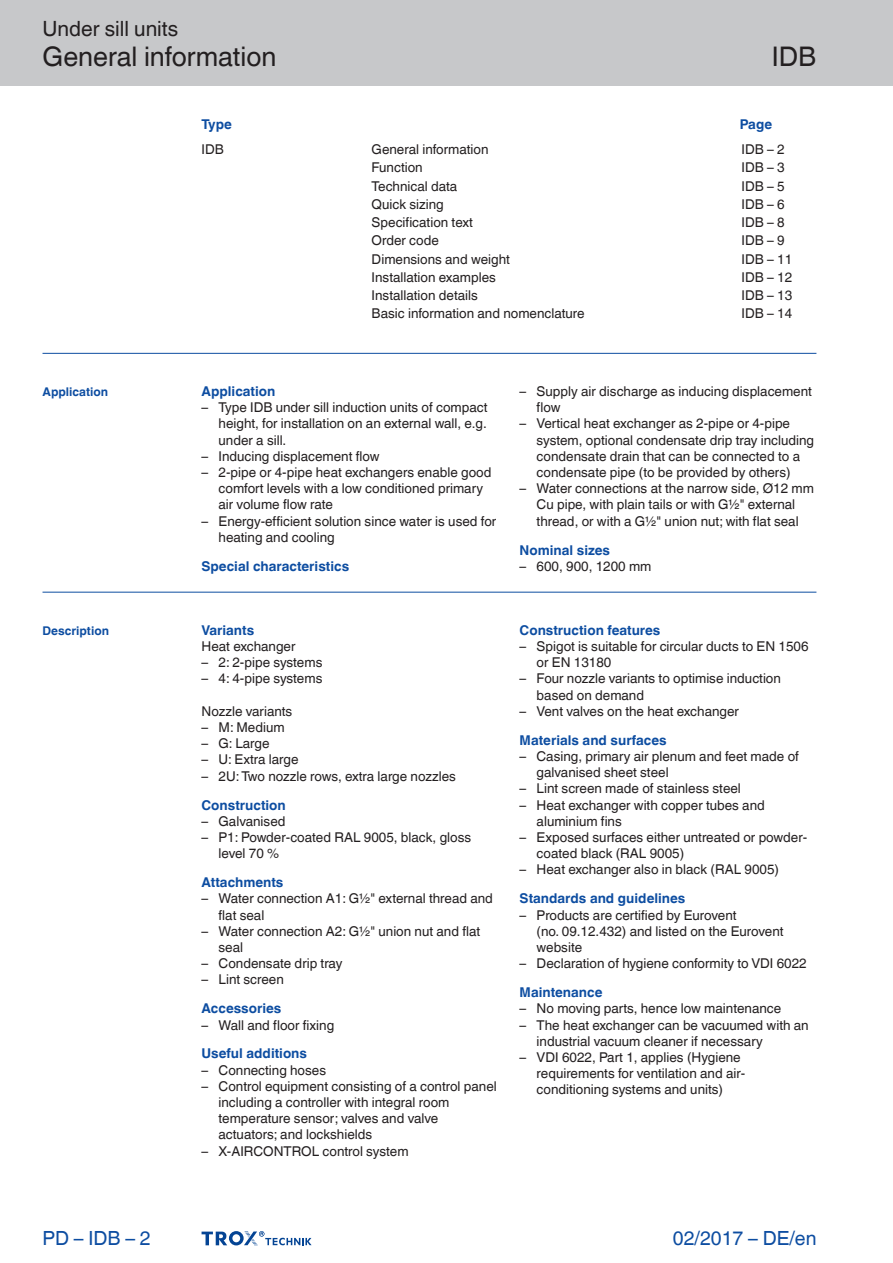
<style>
.page{position:relative;width:893px;height:1263px;background:#fff}
.page>*{position:absolute;margin:0;border:0;box-sizing:border-box;transform-origin:0 0}
.t1{font:27px "TROX Helvetica";color:#231f20}
.t2{font:21px "TROX Helvetica";color:#231f20}
.t3{font:19.5px "TROX Helvetica";color:#0d4da1}
.t4{font:13.5px/16.2px "TROX Helvetica";color:#231f20}
.t5{font:700 13.5px "TROX Helvetica";color:#0d4da1}
.t6{font:700 12px "TROX Helvetica";color:#0d4da1}
</style>
<div class="page">
<div style="left:0;top:0;width:893px;height:85px;background:#c7c8ca"></div>
<hr style="left:43px;top:353px;width:773px;height:1px;background:#0d4da1">
<hr style="left:43px;top:592px;width:773px;height:1px;background:#0d4da1">
<svg style="left:202px;top:1231px;width:110px;height:15px"></svg>
<h2 class="t2" style="left:43px;top:17px;width:137px">Under sill units</h2>
<h1 class="t1" style="left:43px;top:41px;width:235px">General information</h1>
<h1 class="t1" style="left:772px;top:41px;width:46px">IDB</h1>
<p class="t5" style="left:202px;top:116px;width:32px">Type</p>
<p class="t4" style="left:202px;top:142px;width:24px">IDB</p>
<p class="t4" style="left:372px;top:142px;width:118px">General information</p>
<p class="t4" style="left:742px;top:142px;width:45px">IDB – 2</p>
<p class="t4" style="left:372px;top:160px;width:53px">Function</p>
<p class="t4" style="left:742px;top:160px;width:45px">IDB – 3</p>
<p class="t4" style="left:372px;top:178px;width:87px">Technical data</p>
<p class="t4" style="left:742px;top:178px;width:45px">IDB – 5</p>
<p class="t4" style="left:372px;top:196px;width:74px">Quick sizing</p>
<p class="t4" style="left:742px;top:196px;width:45px">IDB – 6</p>
<p class="t4" style="left:372px;top:214px;width:103px">Specification text</p>
<p class="t4" style="left:742px;top:214px;width:45px">IDB – 8</p>
<p class="t4" style="left:372px;top:233px;width:69px">Order code</p>
<p class="t4" style="left:742px;top:233px;width:45px">IDB – 9</p>
<p class="t4" style="left:372px;top:251px;width:140px">Dimensions and weight</p>
<p class="t4" style="left:742px;top:251px;width:52px">IDB – 11</p>
<p class="t4" style="left:372px;top:269px;width:126px">Installation examples</p>
<p class="t4" style="left:742px;top:269px;width:52px">IDB – 12</p>
<p class="t4" style="left:372px;top:287px;width:108px">Installation details</p>
<p class="t4" style="left:742px;top:287px;width:52px">IDB – 13</p>
<p class="t4" style="left:372px;top:305px;width:215px">Basic information and nomenclature</p>
<p class="t4" style="left:742px;top:305px;width:52px">IDB – 14</p>
<p class="t5" style="left:740px;top:116px;width:34px">Page</p>
<p class="t6" style="left:43px;top:385px;width:67px">Application</p>
<p class="t5" style="left:202px;top:383px;width:75px">Application</p>
<p class="t4" style="left:219px;top:399px;width:270px;text-align:justify;text-indent:-17px">– Type IDB under sill induction units of compact height, for installation on an external wall, e.g. under a sill.</p>
<p class="t4" style="left:202px;top:448px;width:180px">– Inducing displacement flow</p>
<p class="t4" style="left:219px;top:464px;width:274px;text-indent:-17px">– 2-pipe or 4-pipe heat exchangers enable good comfort levels with a low conditioned primary air volume flow rate</p>
<p class="t4" style="left:219px;top:513px;width:279px;text-indent:-17px">– Energy-efficient solution since water is used for heating and cooling</p>
<p class="t5" style="left:202px;top:558px;width:149px">Special characteristics</p>
<p class="t4" style="left:537px;top:383px;width:277px;text-indent:-17px">– Supply air discharge as inducing displacement flow</p>
<p class="t4" style="left:537px;top:416px;width:279px;text-indent:-17px">– Vertical heat exchanger as 2-pipe or 4-pipe system, optional condensate drip tray including condensate drain that can be connected to a condensate pipe (to be provided by others)</p>
<p class="t4" style="left:520px;top:480px;width:296px;text-align:center">– Water connections at the narrow side, Ø12 mm<br>Cu pipe, with plain tails or with G½" external thread, or with a G½" union nut; with flat seal</p>
<p class="t5" style="left:520px;top:542px;width:92px">Nominal sizes</p>
<p class="t4" style="left:520px;top:558px;width:133px">– 600, 900, 1200 mm</p>
<p class="t6" style="left:43px;top:623px;width:68px">Description</p>
<p class="t5" style="left:202px;top:622px;width:54px">Variants</p>
<p class="t4" style="left:202px;top:638px;width:95px">Heat exchanger</p>
<p class="t4" style="left:202px;top:654px;width:122px">– 2: 2-pipe systems</p>
<p class="t4" style="left:202px;top:671px;width:122px">– 4: 4-pipe systems</p>
<p class="t4" style="left:202px;top:703px;width:92px">Nozzle variants</p>
<p class="t4" style="left:202px;top:719px;width:85px">– M: Medium</p>
<p class="t4" style="left:202px;top:735px;width:70px">– G: Large</p>
<p class="t4" style="left:202px;top:752px;width:98px">– U: Extra large</p>
<p class="t4" style="left:202px;top:768px;width:256px">– 2U: Two nozzle rows, extra large nozzles</p>
<p class="t5" style="left:202px;top:797px;width:86px">Construction</p>
<p class="t4" style="left:202px;top:813px;width:85px">– Galvanised</p>
<p class="t4" style="left:219px;top:829px;width:254px;text-indent:-17px">– P1: Powder-coated RAL 9005, black, gloss level 70 %</p>
<p class="t5" style="left:202px;top:874px;width:83px">Attachments</p>
<p class="t4" style="left:219px;top:890px;width:276px;text-indent:-17px">– Water connection A1: G½" external thread and flat seal</p>
<p class="t4" style="left:219px;top:923px;width:263px;text-indent:-17px">– Water connection A2: G½" union nut and flat seal</p>
<p class="t4" style="left:202px;top:955px;width:142px">– Condensate drip tray</p>
<p class="t4" style="left:202px;top:971px;width:84px">– Lint screen</p>
<p class="t5" style="left:202px;top:1001px;width:81px">Accessories</p>
<p class="t4" style="left:202px;top:1017px;width:134px">– Wall and floor fixing</p>
<p class="t5" style="left:202px;top:1046px;width:107px">Useful additions</p>
<p class="t4" style="left:202px;top:1062px;width:126px">– Connecting hoses</p>
<p class="t4" style="left:219px;top:1078px;width:280px;text-indent:-17px">– Control equipment consisting of a control panel including a controller with integral room temperature sensor; valves and valve actuators; and lockshields</p>
<p class="t4" style="left:202px;top:1143px;width:208px">– X-AIRCONTROL control system</p>
<p class="t5" style="left:520px;top:622px;width:142px">Construction features</p>
<p class="t4" style="left:537px;top:638px;width:273px;text-indent:-17px">– Spigot is suitable for circular ducts to EN 1506 or EN 13180</p>
<p class="t4" style="left:537px;top:671px;width:246px;text-indent:-17px">– Four nozzle variants to optimise induction based on demand</p>
<p class="t4" style="left:520px;top:703px;width:221px">– Vent valves on the heat exchanger</p>
<p class="t5" style="left:520px;top:732px;width:148px">Materials and surfaces</p>
<p class="t4" style="left:537px;top:748px;width:264px;text-indent:-17px">– Casing, primary air plenum and feet made of galvanised sheet steel</p>
<p class="t4" style="left:520px;top:781px;width:223px">– Lint screen made of stainless steel</p>
<p class="t4" style="left:537px;top:797px;width:230px;text-indent:-17px">– Heat exchanger with copper tubes and aluminium fins</p>
<p class="t4" style="left:537px;top:829px;width:272px;text-indent:-17px">– Exposed surfaces either untreated or powder&shy;coated black (RAL 9005)</p>
<p class="t4" style="left:520px;top:862px;width:261px">– Heat exchanger also in black (RAL 9005)</p>
<p class="t5" style="left:520px;top:891px;width:167px">Standards and guidelines</p>
<p class="t4" style="left:537px;top:907px;width:248px;text-indent:-17px">– Products are certified by Eurovent<br>(no. 09.12.432) and listed on the Eurovent website</p>
<p class="t4" style="left:520px;top:955px;width:289px">– Declaration of hygiene conformity to VDI 6022</p>
<p class="t5" style="left:520px;top:984px;width:84px">Maintenance</p>
<p class="t4" style="left:520px;top:1000px;width:263px">– No moving parts, hence low maintenance</p>
<p class="t4" style="left:537px;top:1017px;width:274px;text-indent:-17px">– The heat exchanger can be vacuumed with an industrial vacuum cleaner if necessary</p>
<p class="t4" style="left:537px;top:1049px;width:210px;text-indent:-17px">– VDI 6022, Part 1, applies (Hygiene requirements for ventilation and air&shy;conditioning systems and units)</p>
<h3 class="t3" style="left:43px;top:1227px;width:110px">PD – IDB – 2</h3>
<h3 class="t3" style="left:673px;top:1227px;width:145px">02/2017 – DE/en</h3>
</div>
